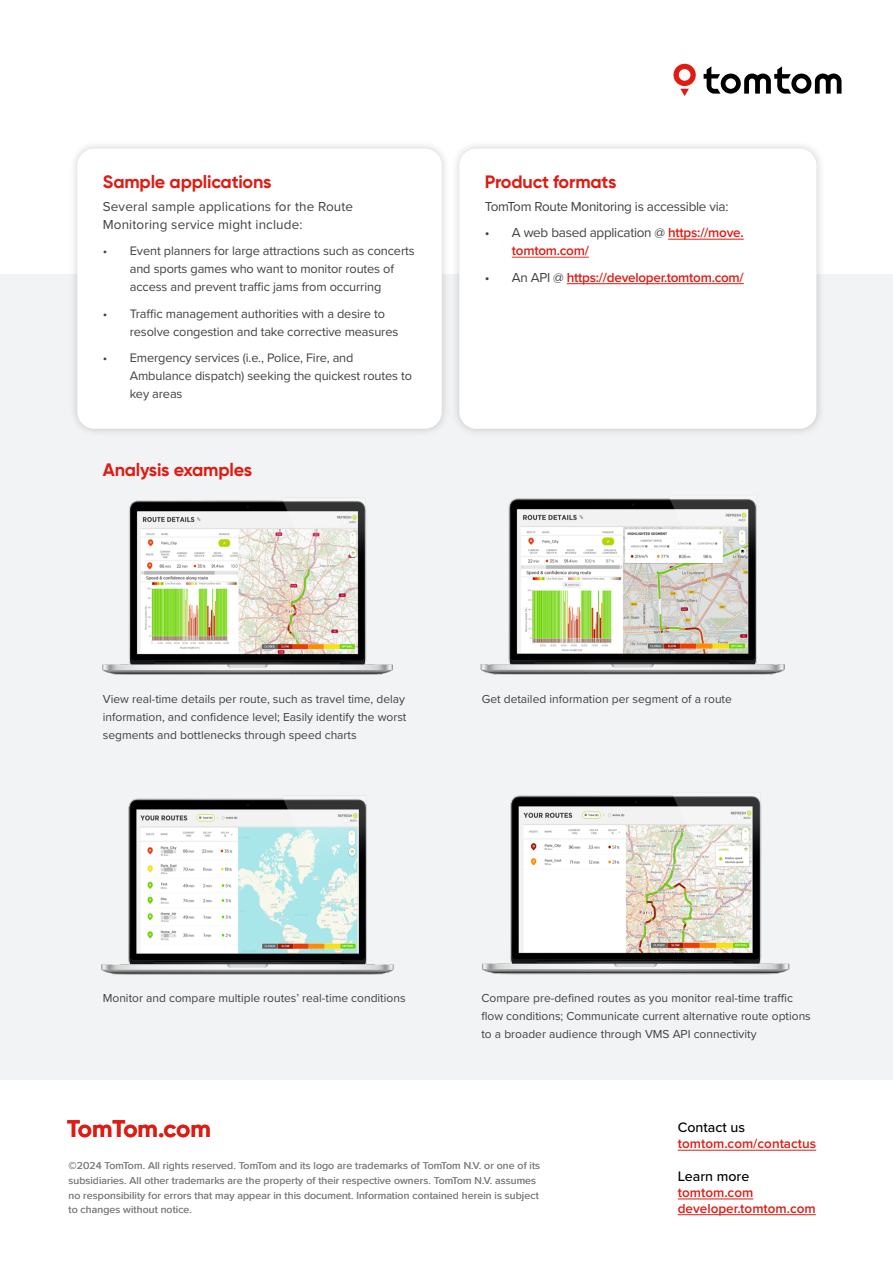
<style>
.page{position:relative;width:893px;height:1263px;background:#fff}
.page>*{position:absolute;margin:0;border:0;box-sizing:border-box;transform-origin:0 0}
.t1{font:700 24px "Gilroy";color:#df1b12}
.t2{font:700 18px "Gilroy";letter-spacing:-.01em;color:#df1b12}
.t3{font:500 14.25px "Proxima Nova";color:#000}
.t4{font:600 13.5px/18px "Proxima Nova";letter-spacing:-.02em;color:#df1b12}
.t5{font:13.5px/18px "Proxima Nova";letter-spacing:.01em;color:#414042}
.t6{font:600 13.5px/15.8px "Proxima Nova";color:#df1b12}
.t7{font:13.5px "Proxima Nova";letter-spacing:-.02em;color:#414042}
.t8{font:12.75px/18px "Proxima Nova";letter-spacing:-.01em;color:#414042}
.t9{font:12px/18px "Proxima Nova";color:#414042}
.t10{font:10.5px/14.7px "Proxima Nova";letter-spacing:.01em;color:#808285}
.s1{font-weight:400;color:#414042}
</style>
<div class="page">
<div style="left:0;top:274px;width:893px;height:806px;background:#f1f3f4"></div>
<svg style="left:673px;top:64px;width:23px;height:32px"></svg>
<svg style="left:704px;top:66px;width:137px;height:28px"></svg>
<hr style="left:678px;top:1150px;width:138px;height:1px;background:#df1b12">
<hr style="left:678px;top:1198px;width:75px;height:1px;background:#df1b12">
<hr style="left:678px;top:1214px;width:138px;height:1px;background:#df1b12">
<div style="left:68px;top:139px;width:383px;height:299px;background:#000;opacity:.2"></div>
<div style="left:77px;top:149px;width:365px;height:280px;background:#fff;border-radius:17px"></div>
<div style="left:450px;top:139px;width:376px;height:299px;background:#000;opacity:.2"></div>
<div style="left:459px;top:149px;width:357px;height:280px;background:#fff;border-radius:17px"></div>
<hr style="left:668px;top:239px;width:76px;height:1px;background:#df1b12">
<hr style="left:512px;top:257px;width:77px;height:1px;background:#e2322a">
<hr style="left:567px;top:283px;width:177px;height:1px;background:#df1b12">
<img style="left:102px;top:500px;width:291px;height:175px">
<img style="left:101px;top:798px;width:293px;height:177px">
<img style="left:480px;top:498px;width:305px;height:177px">
<img style="left:482px;top:795px;width:308px;height:180px">
<h2 class="t2" style="left:103px;top:171px;width:170px">Sample applications</h2>
<p class="t5" style="left:103px;top:197px;width:252px">Several sample applications for the Route<br>Monitoring service might include:</p>
<p class="t8" style="left:103px;top:241px;width:313px;text-align:center">• Event planners for large attractions such as concerts and sports games who want to monitor routes of<br>access and prevent traffic jams from occurring</p>
<p class="t8" style="left:130px;top:304px;width:270px;text-indent:-27px">• Traffic management authorities with a desire to resolve congestion and take corrective measures</p>
<p class="t8" style="left:130px;top:348px;width:284px;text-indent:-27px">• Emergency services (i.e., Police, Fire, and<br>Ambulance dispatch) seeking the quickest routes to key areas</p>
<h2 class="t2" style="left:103px;top:459px;width:151px">Analysis examples</h2>
<h2 class="t2" style="left:485px;top:171px;width:133px">Product formats</h2>
<p class="t7" style="left:485px;top:196px;width:245px">TomTom Route Monitoring is accessible via:</p>
<p class="t4" style="left:512px;top:223px;width:233px;text-indent:-27px"><span class="s1">• A web based application @</span> https://move. tomtom.com/</p>
<p class="t4" style="left:485px;top:268px;width:260px"><span class="s1">• An API @</span> https://developer.tomtom.com/</p>
<p class="t9" style="left:103px;top:689px;width:305px">View real-time details per route, such as travel time, delay information, and confidence level; Easily identify the worst segments and bottlenecks through speed charts</p>
<p class="t9" style="left:482px;top:689px;width:252px">Get detailed information per segment of a route</p>
<p class="t9" style="left:103px;top:988px;width:304px">Monitor and compare multiple routes’ real-time conditions</p>
<p class="t9" style="left:481px;top:988px;width:331px">Compare pre-defined routes as you monitor real-time traffic flow conditions; Communicate current alternative route options to a broader audience through VMS API connectivity</p>
<h1 class="t1" style="left:67px;top:1113px;width:145px">TomTom.com</h1>
<p class="t10" style="left:68px;top:1158px;width:473px">©2024 TomTom. All rights reserved. TomTom and its logo are trademarks of TomTom N.V. or one of its subsidiaries. All other trademarks are the property of their respective owners. TomTom N.V. assumes no responsibility for errors that may appear in this document. Information contained herein is subject to changes without notice.</p>
<p class="t3" style="left:678px;top:1117px;width:69px">Contact us</p>
<p class="t6" style="left:678px;top:1135px;width:140px">tomtom.com/contactus</p>
<p class="t3" style="left:678px;top:1166px;width:73px">Learn more</p>
<p class="t6" style="left:678px;top:1184px;width:140px">tomtom.com developer.tomtom.com</p>
</div>
